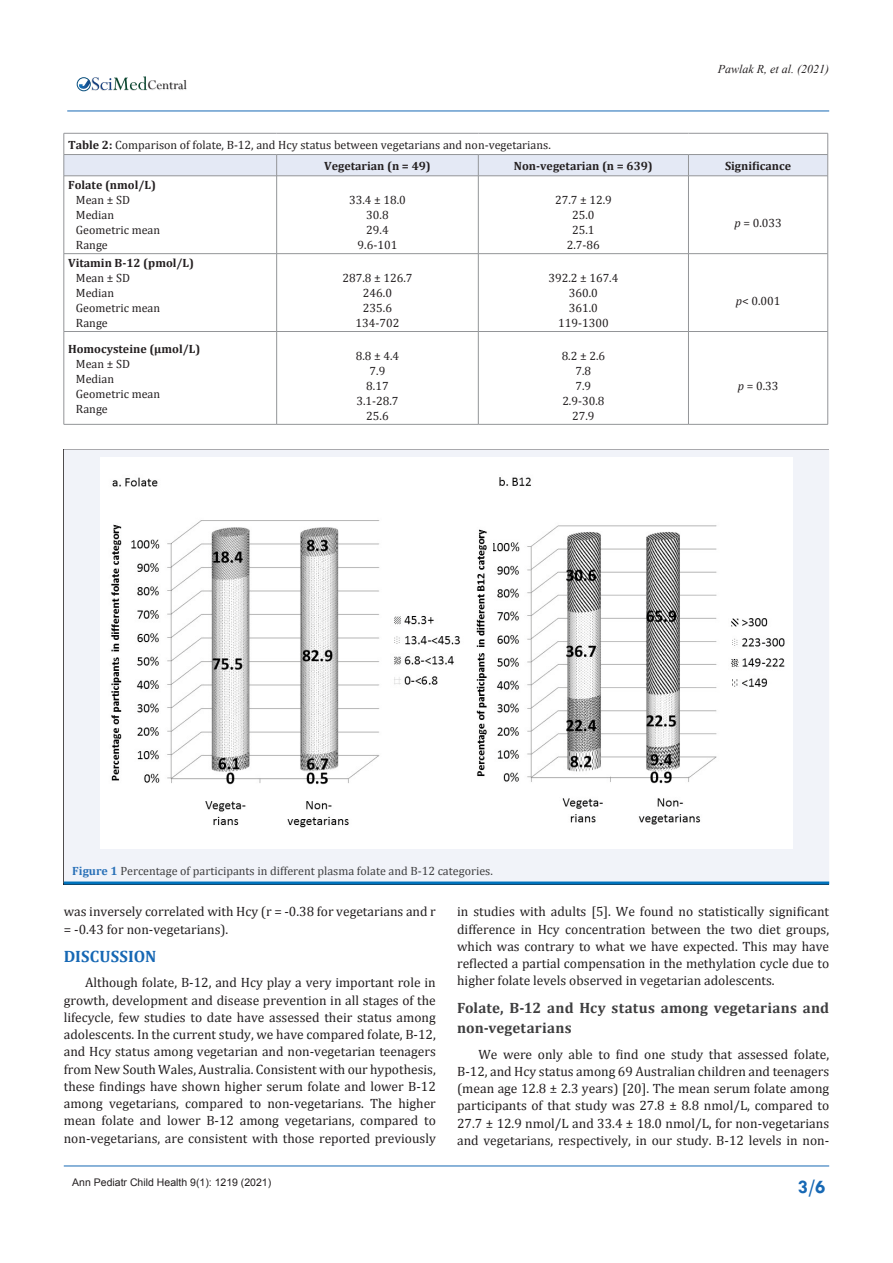
<style>
.page{position:relative;width:893px;height:1263px;background:#fff}
.page>*{position:absolute;margin:0;border:0;box-sizing:border-box;transform-origin:0 0}
.t1{font:700 19.5px "Tw Cen";color:#1768b4}
.Body_Text{font:700 16.5px "Cambria";letter-spacing:.01em;color:#1768b4}
.Body_Text-2{font:700 15px/19.5px "Cambria";letter-spacing:.015em;color:#3e3e3f}
.t2{font:14.55px "Perpetua";color:#211e1e}
.Body_Text-3{font:13.5px/17.2px "Cambria";color:#231f20;text-align:justify}
.Body_Text-4{font:12px "Cambria";color:#231f20}
.Body_Text-5{font:700 12px "Cambria";color:#231f20}
.t3{font:12px "Cambria";color:#3e3e3f}
.t4{font:italic 12px "Times New Roman";color:#231f20}
.t5{font:10.5px "Arial";color:#231f20}
.s1{font-weight:700}
.s2{font-style:italic}
.s3{font-weight:700;color:#2a71b8}
</style>
<div class="page">
<img style="left:92px;top:76px;width:95px;height:15px">
<div style="left:77px;top:77px;width:14px;height:14px;border:1px solid #074d7c;border-radius:50%"></div>
<svg style="left:79px;top:77px;width:68px;height:13px"></svg>
<hr style="left:64px;top:1166px;width:765px;height:1px;background:#1768b4">
<hr style="left:67px;top:111px;width:762px;height:1px;background:#1768b4">
<svg style="left:64px;top:133px;width:764px;height:43px"></svg>
<hr style="left:64px;top:176px;width:213px;height:1px;background:#939598">
<hr style="left:64px;top:176px;width:1px;height:78px;background:#939598">
<hr style="left:277px;top:176px;width:201px;height:1px;background:#939598">
<hr style="left:276px;top:176px;width:1px;height:78px;background:#939598">
<hr style="left:478px;top:176px;width:210px;height:1px;background:#939598">
<hr style="left:478px;top:176px;width:1px;height:78px;background:#939598">
<hr style="left:688px;top:176px;width:140px;height:1px;background:#939598">
<hr style="left:688px;top:176px;width:1px;height:78px;background:#939598">
<hr style="left:827px;top:176px;width:1px;height:78px;background:#939598">
<hr style="left:64px;top:253px;width:213px;height:1px;background:#939598">
<hr style="left:64px;top:254px;width:1px;height:77px;background:#939598">
<hr style="left:277px;top:253px;width:201px;height:1px;background:#939598">
<hr style="left:276px;top:254px;width:1px;height:77px;background:#939598">
<hr style="left:478px;top:253px;width:210px;height:1px;background:#939598">
<hr style="left:478px;top:254px;width:1px;height:77px;background:#939598">
<hr style="left:688px;top:253px;width:140px;height:1px;background:#939598">
<hr style="left:688px;top:254px;width:1px;height:77px;background:#939598">
<hr style="left:827px;top:254px;width:1px;height:77px;background:#939598">
<hr style="left:64px;top:331px;width:213px;height:1px;background:#939598">
<hr style="left:64px;top:331px;width:1px;height:93px;background:#939598">
<hr style="left:277px;top:331px;width:201px;height:1px;background:#939598">
<hr style="left:276px;top:331px;width:1px;height:93px;background:#939598">
<hr style="left:478px;top:331px;width:210px;height:1px;background:#939598">
<hr style="left:478px;top:331px;width:1px;height:93px;background:#939598">
<hr style="left:688px;top:331px;width:140px;height:1px;background:#939598">
<hr style="left:688px;top:331px;width:1px;height:93px;background:#939598">
<hr style="left:827px;top:331px;width:1px;height:93px;background:#939598">
<hr style="left:64px;top:424px;width:213px;height:1px;background:#939598">
<hr style="left:277px;top:424px;width:201px;height:1px;background:#939598">
<hr style="left:478px;top:424px;width:210px;height:1px;background:#939598">
<hr style="left:688px;top:424px;width:140px;height:1px;background:#939598">
<div style="left:64px;top:449px;width:765px;height:432px;background:#f1f3f9"></div>
<hr style="left:64px;top:881px;width:765px;height:3px;background:#0072bc">
<img style="left:100px;top:458px;width:693px;height:390px">
<p class="t2" style="left:148px;top:76px;width:41px">Central</p>
<p class="t4" style="left:718px;top:61px;width:113px">Pawlak R, et al. (2021)</p>
<p class="Body_Text-4" style="left:68px;top:137px;width:484px"><span class="s1">Table 2:</span> Comparison of folate, B-12, and Hcy status between vegetarians and non-vegetarians.</p>
<p class="Body_Text-5" style="left:324px;top:157px;width:108px">Vegetarian (n = 49)</p>
<p class="Body_Text-5" style="left:514px;top:157px;width:140px">Non-vegetarian (n = 639)</p>
<p class="Body_Text-5" style="left:725px;top:157px;width:68px">Significance</p>
<p class="Body_Text-5" style="left:68px;top:177px;width:89px">Folate (nmol/L)</p>
<p class="Body_Text-4" style="left:76px;top:193px;width:56px">Mean ± SD</p>
<p class="Body_Text-4" style="left:76px;top:208px;width:40px">Median</p>
<p class="Body_Text-4" style="left:76px;top:223px;width:86px">Geometric mean</p>
<p class="Body_Text-4" style="left:76px;top:238px;width:33px">Range</p>
<p class="Body_Text-4" style="left:349px;top:193px;width:58px">33.4 ± 18.0</p>
<p class="Body_Text-4" style="left:366px;top:208px;width:24px">30.8</p>
<p class="Body_Text-4" style="left:366px;top:223px;width:24px">29.4</p>
<p class="Body_Text-4" style="left:358px;top:238px;width:41px">9.6-101</p>
<p class="Body_Text-4" style="left:555px;top:193px;width:58px">27.7 ± 12.9</p>
<p class="Body_Text-4" style="left:572px;top:208px;width:24px">25.0</p>
<p class="Body_Text-4" style="left:572px;top:223px;width:24px">25.1</p>
<p class="Body_Text-4" style="left:567px;top:238px;width:35px">2.7-86</p>
<p class="Body_Text-4" style="left:734px;top:216px;width:49px"><span class="s2">p</span> = 0.033</p>
<p class="Body_Text-5" style="left:68px;top:255px;width:128px">Vitamin B-12 (pmol/L)</p>
<p class="Body_Text-4" style="left:76px;top:271px;width:56px">Mean ± SD</p>
<p class="Body_Text-4" style="left:76px;top:286px;width:40px">Median</p>
<p class="Body_Text-4" style="left:76px;top:301px;width:86px">Geometric mean</p>
<p class="Body_Text-4" style="left:76px;top:316px;width:33px">Range</p>
<p class="Body_Text-5" style="left:68px;top:340px;width:134px">Homocysteine (µmol/L)</p>
<p class="Body_Text-4" style="left:76px;top:356px;width:56px">Mean ± SD</p>
<p class="Body_Text-4" style="left:76px;top:371px;width:40px">Median</p>
<p class="Body_Text-4" style="left:76px;top:386px;width:86px">Geometric mean</p>
<p class="Body_Text-4" style="left:76px;top:401px;width:33px">Range</p>
<p class="Body_Text-4" style="left:342px;top:271px;width:72px">287.8 ± 126.7</p>
<p class="Body_Text-4" style="left:363px;top:286px;width:31px">246.0</p>
<p class="Body_Text-4" style="left:363px;top:301px;width:31px">235.6</p>
<p class="Body_Text-4" style="left:356px;top:316px;width:45px">134-702</p>
<p class="Body_Text-4" style="left:356px;top:349px;width:45px">8.8 ± 4.4</p>
<p class="Body_Text-4" style="left:370px;top:364px;width:17px">7.9</p>
<p class="Body_Text-4" style="left:366px;top:379px;width:24px">8.17</p>
<p class="Body_Text-4" style="left:356px;top:394px;width:44px">3.1-28.7</p>
<p class="Body_Text-4" style="left:366px;top:409px;width:24px">25.6</p>
<p class="Body_Text-4" style="left:548px;top:271px;width:72px">392.2 ± 167.4</p>
<p class="Body_Text-4" style="left:569px;top:286px;width:31px">360.0</p>
<p class="Body_Text-4" style="left:569px;top:301px;width:31px">361.0</p>
<p class="Body_Text-4" style="left:558px;top:316px;width:52px">119-1300</p>
<p class="Body_Text-4" style="left:562px;top:349px;width:45px">8.2 ± 2.6</p>
<p class="Body_Text-4" style="left:575px;top:364px;width:17px">7.8</p>
<p class="Body_Text-4" style="left:575px;top:379px;width:17px">7.9</p>
<p class="Body_Text-4" style="left:562px;top:394px;width:44px">2.9-30.8</p>
<p class="Body_Text-4" style="left:572px;top:409px;width:24px">27.9</p>
<p class="Body_Text-4" style="left:736px;top:294px;width:46px"><span class="s2">p</span>&lt; 0.001</p>
<p class="Body_Text-4" style="left:738px;top:379px;width:42px"><span class="s2">p</span> = 0.33</p>
<p class="t3" style="left:72px;top:863px;width:422px"><span class="s3">Figure 1</span> Percentage of participants in different plasma folate and B-12 categories.</p>
<p class="Body_Text-3" style="left:64px;top:903px;width:374px">was inversely correlated with Hcy (r = -0.38 for vegetarians and r = -0.43 for non-vegetarians).</p>
<p class="Body_Text" style="left:64px;top:944px;width:94px">DISCUSSION</p>
<p class="Body_Text-3" style="left:64px;top:974px;width:374px;text-indent:21px">Although folate, B-12, and Hcy play a very important role in growth, development and disease prevention in all stages of the lifecycle, few studies to date have assessed their status among adolescents. In the current study, we have compared folate, B-12, and Hcy status among vegetarian and non-vegetarian teenagers from New South Wales, Australia. Consistent with our hypothesis, these findings have shown higher serum folate and lower B-12 among vegetarians, compared to non-vegetarians. The higher mean folate and lower B-12 among vegetarians, compared to non-vegetarians, are consistent with those reported previously</p>
<p class="Body_Text-3" style="left:457px;top:903px;width:374px">in studies with adults [5]. We found no statistically significant difference in Hcy concentration between the two diet groups, which was contrary to what we have expected. This may have reflected a partial compensation in the methylation cycle due to higher folate levels observed in vegetarian adolescents.</p>
<p class="Body_Text-2" style="left:457px;top:998px;width:374px">Folate, B-12 and Hcy status among vegetarians and non-vegetarians</p>
<p class="Body_Text-3" style="left:457px;top:1045px;width:374px;text-indent:21px">We were only able to find one study that assessed folate, B-12, and Hcy status among 69 Australian children and teenagers (mean age 12.8 ± 2.3 years) [20]. The mean serum folate among participants of that study was 27.8 ± 8.8 nmol/L, compared to 27.7 ± 12.9 nmol/L and 33.4 ± 18.0 nmol/L, for non-vegetarians and vegetarians, respectively, in our study. B-12 levels in non-</p>
<p class="t5" style="left:72px;top:1175px;width:201px">Ann Pediatr Child Health 9(1): 1219 (2021)</p>
<h1 class="t1" style="left:798px;top:1175px;width:29px">3/6</h1>
</div>
